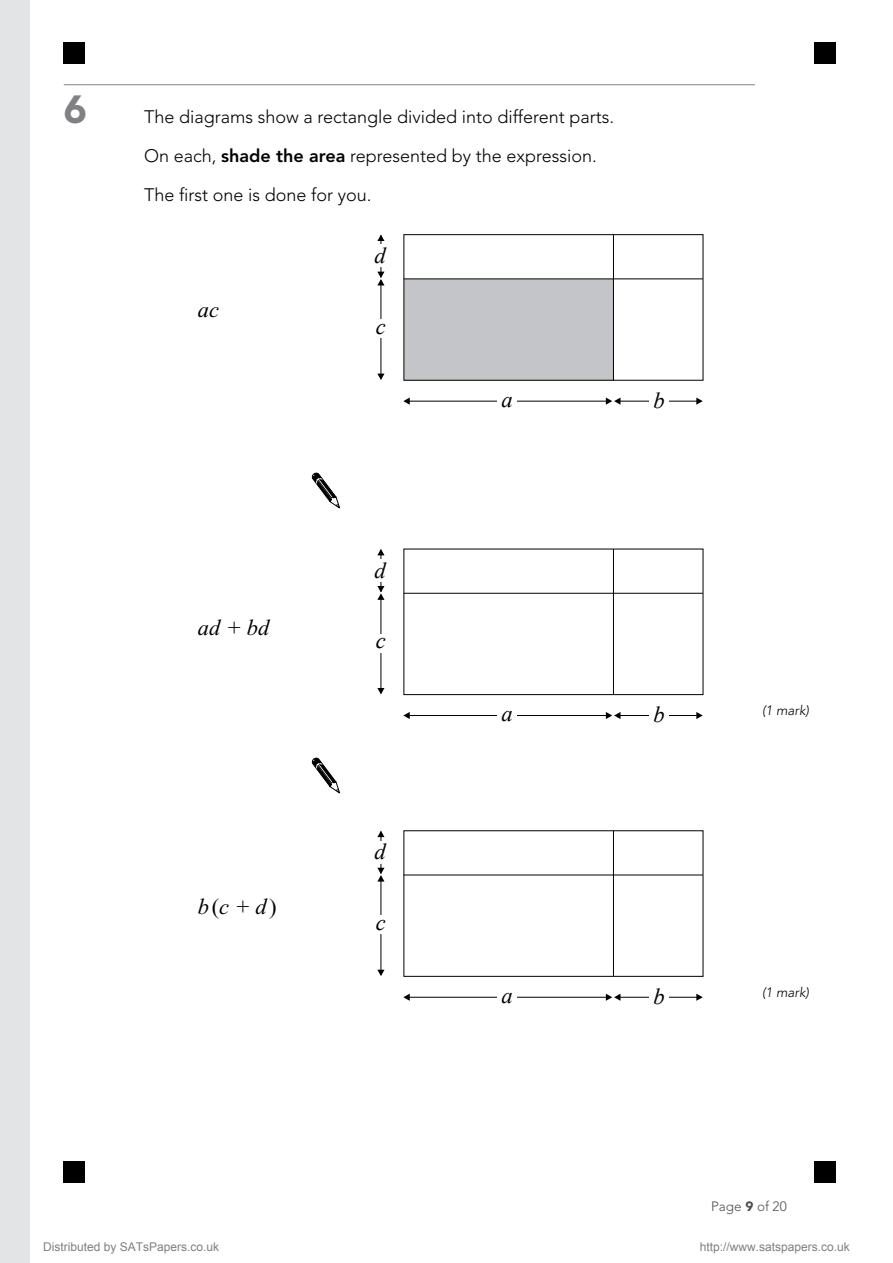
<style>
.page{position:relative;width:893px;height:1263px;background:#fff}
.page>*{position:absolute;margin:0;border:0;box-sizing:border-box;transform-origin:0 0}
.t1{font:900 39px "Avenir";color:#818084}
.t2{font:italic 22.5px "Times New Roman";color:#000}
.t3{font:italic 22.5px "Times New Roman";color:#000}
.t4{font:300 18px/38.5px "Avenir";color:#000}
.t5{font:italic 300 13.5px "Avenir";color:#000}
.t6{font:300 13.5px "Avenir";color:#504f53}
.t7{font:12px "Arial";color:#808080}
.s1{font-weight:800}
.s2{font-style:normal}
.s3{font-weight:900}
</style>
<div class="page">
<div style="left:0;top:0;width:30px;height:1263px;background:#e3e4e6"></div>
<div style="left:64px;top:43px;width:21px;height:21px;background:#000"></div>
<div style="left:814px;top:43px;width:22px;height:21px;background:#000"></div>
<div style="left:64px;top:1161px;width:21px;height:21px;background:#000"></div>
<div style="left:814px;top:1161px;width:22px;height:21px;background:#000"></div>
<svg style="left:311px;top:472px;width:29px;height:36px"></svg>
<svg style="left:311px;top:757px;width:29px;height:36px"></svg>
<div style="left:404px;top:279px;width:209px;height:101px;background:#c3c5c8"></div>
<hr style="left:406px;top:401px;width:201px;height:1px;background:#000">
<hr style="left:381px;top:280px;width:1px;height:99px;background:#000">
<div style="left:373px;top:319px;width:15px;height:19px;background:#fff"></div>
<div style="left:403px;top:234px;width:300px;height:147px;border:1px solid #000"></div>
<hr style="left:404px;top:278px;width:299px;height:1px;background:#000">
<hr style="left:613px;top:235px;width:1px;height:145px;background:#000">
<div style="left:497px;top:392px;width:19px;height:18px;background:#fff"></div>
<hr style="left:381px;top:235px;width:1px;height:42px;background:#000">
<hr style="left:616px;top:401px;width:84px;height:1px;background:#000">
<div style="left:649px;top:392px;width:19px;height:18px;background:#fff"></div>
<div style="left:373px;top:245px;width:15px;height:22px;background:#fff"></div>
<svg style="left:377px;top:235px;width:7px;height:6px"></svg>
<svg style="left:403px;top:398px;width:7px;height:7px"></svg>
<svg style="left:696px;top:398px;width:7px;height:7px"></svg>
<svg style="left:606px;top:398px;width:14px;height:7px"></svg>
<svg style="left:377px;top:374px;width:7px;height:6px"></svg>
<svg style="left:377px;top:272px;width:7px;height:13px"></svg>
<hr style="left:406px;top:715px;width:201px;height:1px;background:#000">
<hr style="left:381px;top:595px;width:1px;height:98px;background:#000">
<div style="left:373px;top:634px;width:15px;height:18px;background:#fff"></div>
<div style="left:403px;top:549px;width:300px;height:146px;border:1px solid #000"></div>
<hr style="left:404px;top:593px;width:299px;height:1px;background:#000">
<hr style="left:613px;top:549px;width:1px;height:146px;background:#000">
<div style="left:497px;top:707px;width:19px;height:17px;background:#fff"></div>
<hr style="left:381px;top:550px;width:1px;height:42px;background:#000">
<hr style="left:616px;top:715px;width:84px;height:1px;background:#000">
<div style="left:649px;top:707px;width:19px;height:17px;background:#fff"></div>
<div style="left:373px;top:559px;width:15px;height:22px;background:#fff"></div>
<svg style="left:377px;top:549px;width:7px;height:6px"></svg>
<svg style="left:403px;top:712px;width:7px;height:7px"></svg>
<svg style="left:696px;top:712px;width:7px;height:7px"></svg>
<svg style="left:606px;top:712px;width:14px;height:7px"></svg>
<svg style="left:377px;top:688px;width:7px;height:6px"></svg>
<svg style="left:377px;top:586px;width:7px;height:14px"></svg>
<hr style="left:406px;top:997px;width:201px;height:1px;background:#000">
<hr style="left:381px;top:876px;width:1px;height:99px;background:#000">
<div style="left:373px;top:915px;width:15px;height:19px;background:#fff"></div>
<div style="left:403px;top:830px;width:300px;height:147px;border:1px solid #000"></div>
<hr style="left:404px;top:875px;width:299px;height:1px;background:#000">
<hr style="left:613px;top:831px;width:1px;height:145px;background:#000">
<div style="left:497px;top:988px;width:19px;height:18px;background:#fff"></div>
<hr style="left:381px;top:831px;width:1px;height:42px;background:#000">
<hr style="left:616px;top:997px;width:84px;height:1px;background:#000">
<div style="left:649px;top:988px;width:19px;height:18px;background:#fff"></div>
<div style="left:373px;top:841px;width:15px;height:22px;background:#fff"></div>
<svg style="left:377px;top:831px;width:7px;height:6px"></svg>
<svg style="left:403px;top:994px;width:7px;height:7px"></svg>
<svg style="left:696px;top:994px;width:7px;height:7px"></svg>
<svg style="left:606px;top:994px;width:14px;height:7px"></svg>
<svg style="left:377px;top:970px;width:7px;height:6px"></svg>
<svg style="left:377px;top:868px;width:7px;height:13px"></svg>
<hr style="left:64px;top:84px;width:691px;height:1px;background:#818084">
<h1 class="t1" style="left:64px;top:86px;width:25px">6</h1>
<p class="t4" style="left:144px;top:98px;width:472px">The diagrams show a rectangle divided into different parts.<br>On each, <span class="s1">shade the area</span> represented by the expression.<br>The first one is done for you.</p>
<p class="t2" style="left:198px;top:297px;width:23px">ac</p>
<p class="t3" style="left:374px;top:243px;width:13px">d</p>
<p class="t3" style="left:376px;top:313px;width:11px">c</p>
<p class="t3" style="left:502px;top:386px;width:13px">a</p>
<p class="t3" style="left:653px;top:387px;width:13px">b</p>
<p class="t2" style="left:198px;top:615px;width:73px">ad + bd</p>
<p class="t2" style="left:198px;top:894px;width:80px">b<span class="s2">(</span>c + d<span class="s2">)</span></p>
<p class="t3" style="left:374px;top:557px;width:13px">d</p>
<p class="t3" style="left:376px;top:628px;width:11px">c</p>
<p class="t3" style="left:374px;top:839px;width:13px">d</p>
<p class="t3" style="left:376px;top:909px;width:11px">c</p>
<p class="t3" style="left:502px;top:701px;width:13px">a</p>
<p class="t3" style="left:653px;top:702px;width:13px">b</p>
<p class="t3" style="left:502px;top:982px;width:13px">a</p>
<p class="t3" style="left:653px;top:984px;width:13px">b</p>
<p class="t5" style="left:762px;top:702px;width:49px">(1 mark)</p>
<p class="t5" style="left:762px;top:984px;width:49px">(1 mark)</p>
<p class="t6" style="left:711px;top:1199px;width:77px">Page <span class="s3">9</span> of 20</p>
<p class="t7" style="left:43px;top:1239px;width:178px">Distributed by SATsPapers.co.uk</p>
<p class="t7" style="left:700px;top:1239px;width:152px">http://www.satspapers.co.uk</p>
</div>
